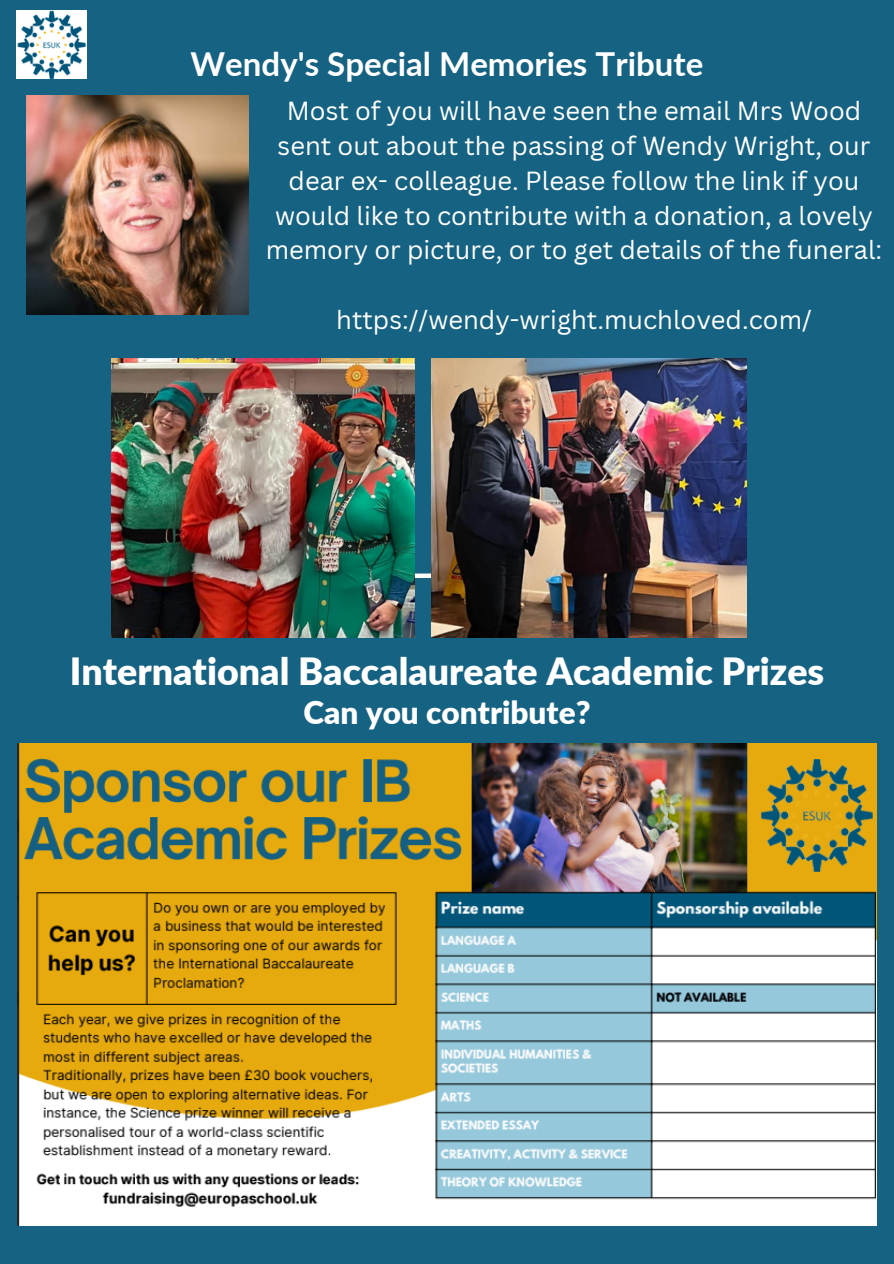
<style>
.page{position:relative;width:894px;height:1264px;background:#fff}
.page>*{position:absolute;margin:0;border:0;box-sizing:border-box;transform-origin:0 0}
.t1{font:900 37.5px "Lato";color:#fff}
.t2{font:700 33px "Lato";color:#fff}
.t3{font:900 31.5px "Lato";color:#fff}
.t4{font:25.5px/35px "Canva Sans";color:#fff;text-align:center}
</style>
<div class="page">
<div style="left:0;top:0;width:893px;height:1263px;background:#156282"></div>
<img style="left:16px;top:11px;width:70px;height:67px">
<svg style="left:414px;top:571px;width:17px;height:9px"></svg>
<img style="left:17px;top:743px;width:859px;height:482px">
<img style="left:26px;top:95px;width:222px;height:220px">
<img style="left:111px;top:358px;width:303px;height:279px">
<img style="left:431px;top:358px;width:315px;height:279px">
<p class="t2" style="left:190px;top:44px;width:514px">Wendy's Special Memories Tribute</p>
<p class="t4" style="left:266px;top:92px;width:618px">Most of you will have seen the email Mrs Wood sent out about the passing of Wendy Wright, our dear ex- colleague. Please follow the link if you would like to contribute with a donation, a lovely memory or picture, or to get details of the funeral:</p>
<h1 class="t4" style="left:336px;top:302px;width:477px">https://wendy-wright.muchloved.com/</h1>
<h2 class="t1" style="left:70px;top:648px;width:755px">International Baccalaureate Academic Prizes</h2>
<h2 class="t3" style="left:303px;top:693px;width:288px">Can you contribute?</h2>
</div>
